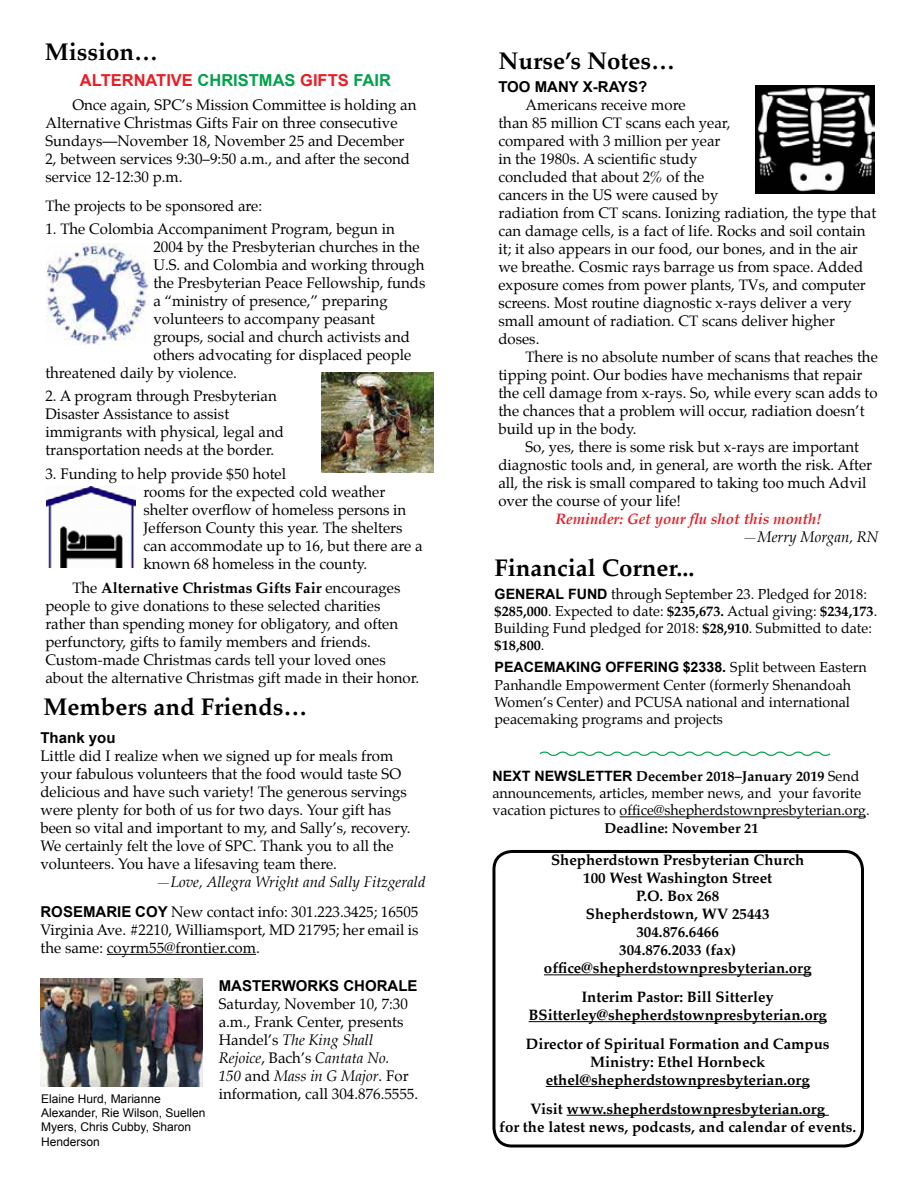
<style>
.page{position:relative;width:918px;height:1188px;background:#fff}
.page>*{position:absolute;margin:0;border:0;box-sizing:border-box;transform-origin:0 0}
.t1{font:700 24px "Palatino";color:#000}
.t2{font:700 16.5px "Arial";color:#ea1d25}
.t3{font:15px/18px "Palatino";color:#000}
.t4{font:700 15px/18px "Palatino";color:#000;text-align:center}
.t5{font:italic 15px "Palatino";color:#000}
.t6{font:700 15px "Arial";color:#000}
.t7{font:italic 700 15px "Palatino";color:#ea1d25}
.t8{font:14.25px/17.1px "Palatino";color:#000}
.t9{font:700 14.25px "Arial";color:#000}
.t10{font:700 14.25px "Palatino";color:#000}
.t11{font:12px/14.4px "Arial";color:#000}
.s1{color:#00a24b}
.s2{font-weight:700}
.s3{font-family:"Arial";font-weight:700}
.s4{font-style:italic}
.s5{font-family:"Palatino";font-weight:400}
</style>
<div class="page">
<hr style="left:544px;top:974px;width:267px;height:1px;background:#000">
<hr style="left:529px;top:1021px;width:298px;height:1px;background:#000">
<hr style="left:546px;top:1086px;width:264px;height:1px;background:#000">
<hr style="left:567px;top:1115px;width:262px;height:1px;background:#000">
<div style="left:492px;top:850px;width:372px;height:298px;border:3px solid #000;border-radius:18px"></div>
<hr style="left:620px;top:816px;width:246px;height:1px;background:#000">
<svg style="left:539px;top:751px;width:292px;height:5px"></svg>
<img style="left:755px;top:86px;width:120px;height:107px">
<img style="left:46px;top:243px;width:103px;height:102px">
<img style="left:322px;top:372px;width:112px;height:101px">
<img style="left:46px;top:486px;width:89px;height:81px">
<img style="left:40px;top:978px;width:162px;height:108px">
<hr style="left:107px;top:954px;width:149px;height:1px;background:#000">
<h1 class="t1" style="left:45px;top:37px;width:115px">Mission…</h1>
<p class="t2" style="left:80px;top:70px;width:313px">ALTERNATIVE <span class="s1">CHRISTMAS</span> GIFTS <span class="s1">FAIR</span></p>
<p class="t3" style="left:45px;top:97px;width:373px;text-indent:27px">Once again, SPC’s Mission Committee is holding an Alternative Christmas Gifts Fair on three consecutive Sundays—November 18, November 25 and December 2, between services 9:30–9:50 a.m., and after the second service 12-12:30 p.m.</p>
<p class="t3" style="left:45px;top:198px;width:218px">The projects to be sponsored are:</p>
<p class="t3" style="left:45px;top:221px;width:351px">1. The Colombia Accompaniment Program, begun in</p>
<p class="t3" style="left:153px;top:239px;width:268px">2004 by the Presbyterian churches in the</p>
<p class="t3" style="left:153px;top:257px;width:273px">U.S. and Colombia and working through</p>
<p class="t3" style="left:153px;top:275px;width:274px">the Presbyterian Peace Fellowship, funds</p>
<p class="t3" style="left:153px;top:293px;width:236px">a “ministry of presence,” preparing</p>
<p class="t3" style="left:153px;top:311px;width:223px">volunteers to accompany peasant</p>
<p class="t3" style="left:153px;top:329px;width:258px">groups, social and church activists and</p>
<p class="t3" style="left:153px;top:347px;width:259px">others advocating for displaced people</p>
<p class="t3" style="left:45px;top:365px;width:193px">threatened daily by violence.</p>
<p class="t3" style="left:45px;top:388px;width:240px">2. A program through Presbyterian Disaster Assistance to assist immigrants with physical, legal and transportation needs at the border.</p>
<p class="t3" style="left:144px;top:466px;width:280px;text-indent:-98px">3. Funding to help provide $50 hotel<br>rooms for the expected cold weather shelter overflow of homeless persons in Jefferson County this year. The shelters can accommodate up to 16, but there are a known 68 homeless in the county.</p>
<p class="t3" style="left:45px;top:580px;width:376px;text-indent:27px">The <span class="s2">Alternative Christmas Gifts Fair</span> encourages people to give donations to these selected charities rather than spending money for obligatory, and often perfunctory, gifts to family members and friends.<br>Custom-made Christmas cards tell your loved ones about the alternative Christmas gift made in their honor.</p>
<h1 class="t1" style="left:43px;top:692px;width:265px">Members and Friends…</h1>
<p class="t6" style="left:40px;top:728px;width:77px">Thank you</p>
<p class="t3" style="left:40px;top:748px;width:372px">Little did I realize when we signed up for meals from your fabulous volunteers that the food would taste SO delicious and have such variety! The generous servings were plenty for both of us for two days. Your gift has been so vital and important to my, and Sally’s, recovery.<br>We certainly felt the love of SPC. Thank you to all the volunteers. You have a lifesaving team there.</p>
<p class="t5" style="left:156px;top:873px;width:271px">—Love, Allegra Wright and Sally Fitzgerald</p>
<p class="t3" style="left:40px;top:904px;width:380px;text-align:justify"><span class="s3">ROSEMARIE COY</span> New contact info: 301.223.3425; 16505<br>Virginia Ave. #2210, Williamsport, MD 21795; her email is the same: coyrm55@frontier.com.</p>
<p class="t6" style="left:219px;top:976px;width:200px">MASTERWORKS CHORALE</p>
<p class="t3" style="left:219px;top:996px;width:191px">Saturday, November 10, 7:30 a.m., Frank Center, presents<br>Handel’s <span class="s4">The King Shall<br>Rejoice</span>, Bach’s <span class="s4">Cantata No.<br>150</span> and <span class="s4">Mass in G Major</span>. For</p>
<p class="t11" style="left:41px;top:1091px;width:121px">Elaine Hurd, Marianne</p>
<p class="t3" style="left:219px;top:1086px;width:201px">information, call 304.876.5555.</p>
<p class="t11" style="left:41px;top:1106px;width:166px">Alexander, Rie Wilson, Suellen<br>Myers, Chris Cubby, Sharon<br>Henderson</p>
<h1 class="t1" style="left:498px;top:46px;width:178px">Nurse’s Notes…</h1>
<p class="t6" style="left:498px;top:77px;width:150px">TOO MANY X-RAYS?</p>
<p class="t3" style="left:498px;top:98px;width:379px;text-indent:27px">Americans receive more<br>than 85 million CT scans each year,<br>compared with 3 million per year<br>in the 1980s. A scientific study<br>concluded that about 2% of the<br>cancers in the US were caused by<br>radiation from CT scans. Ionizing radiation, the type that can damage cells, is a fact of life. Rocks and soil contain it; it also appears in our food, our bones, and in the air we breathe. Cosmic rays barrage us from space. Added exposure comes from power plants, TVs, and computer screens. Most routine diagnostic x-rays deliver a very small amount of radiation. CT scans deliver higher doses.</p>
<p class="t3" style="left:498px;top:350px;width:381px;text-indent:27px">There is no absolute number of scans that reaches the tipping point. Our bodies have mechanisms that repair the cell damage from x-rays. So, while every scan adds to the chances that a problem will occur, radiation doesn’t build up in the body.</p>
<p class="t3" style="left:498px;top:440px;width:375px;text-indent:27px">So, yes, there is some risk but x-rays are important diagnostic tools and, in general, are worth the risk. After all, the risk is small compared to taking too much Advil over the course of your life!</p>
<p class="t7" style="left:555px;top:510px;width:268px">Reminder: Get your flu shot this month!</p>
<p class="t5" style="left:743px;top:528px;width:137px">—Merry Morgan, RN</p>
<h1 class="t1" style="left:495px;top:553px;width:202px">Financial Corner...</h1>
<p class="t8" style="left:495px;top:586px;width:384px"><span class="s3">GENERAL FUND</span> through September 23. Pledged for 2018: <span class="s2">$285,000</span>. Expected to date: <span class="s2">$235,673.</span> Actual giving: <span class="s2">$234,173</span>.<br>Building Fund pledged for 2018: <span class="s2">$28,910</span>. Submitted to date: <span class="s2">$18,800</span>.</p>
<p class="t9" style="left:495px;top:658px;width:374px">PEACEMAKING OFFERING $2338. <span class="s5">Split between Eastern</span></p>
<p class="t8" style="left:495px;top:677px;width:358px;text-align:justify">Panhandle Empowerment Center (formerly Shenandoah Women’s Center) and PCUSA national and international peacemaking programs and projects</p>
<p class="t8" style="left:492px;top:769px;width:379px"><span class="s3">NEXT NEWSLETTER</span> <span class="s2">December 2018–January 2019</span> Send announcements, articles, member news, and your favorite vacation pictures to office@shepherdstownpresbyterian.org.</p>
<p class="t10" style="left:604px;top:819px;width:155px">Deadline: November 21</p>
<p class="t4" style="left:544px;top:853px;width:269px">Shepherdstown Presbyterian Church<br>100 West Washington Street<br>P.O. Box 268<br>Shepherdstown, WV 25443<br>304.876.6466<br>304.876.2033 (fax) office@shepherdstownpresbyterian.org</p>
<p class="t4" style="left:529px;top:989px;width:300px">Interim Pastor: Bill Sitterley<br>BSitterley@shepherdstownpresbyterian.org</p>
<p class="t4" style="left:526px;top:1036px;width:305px">Director of Spiritual Formation and Campus<br>Ministry: Ethel Hornbeck ethel@shepherdstownpresbyterian.org</p>
<p class="t4" style="left:499px;top:1101px;width:359px">Visit www.shepherdstownpresbyterian.org<br>for the latest news, podcasts, and calendar of events.</p>
</div>
